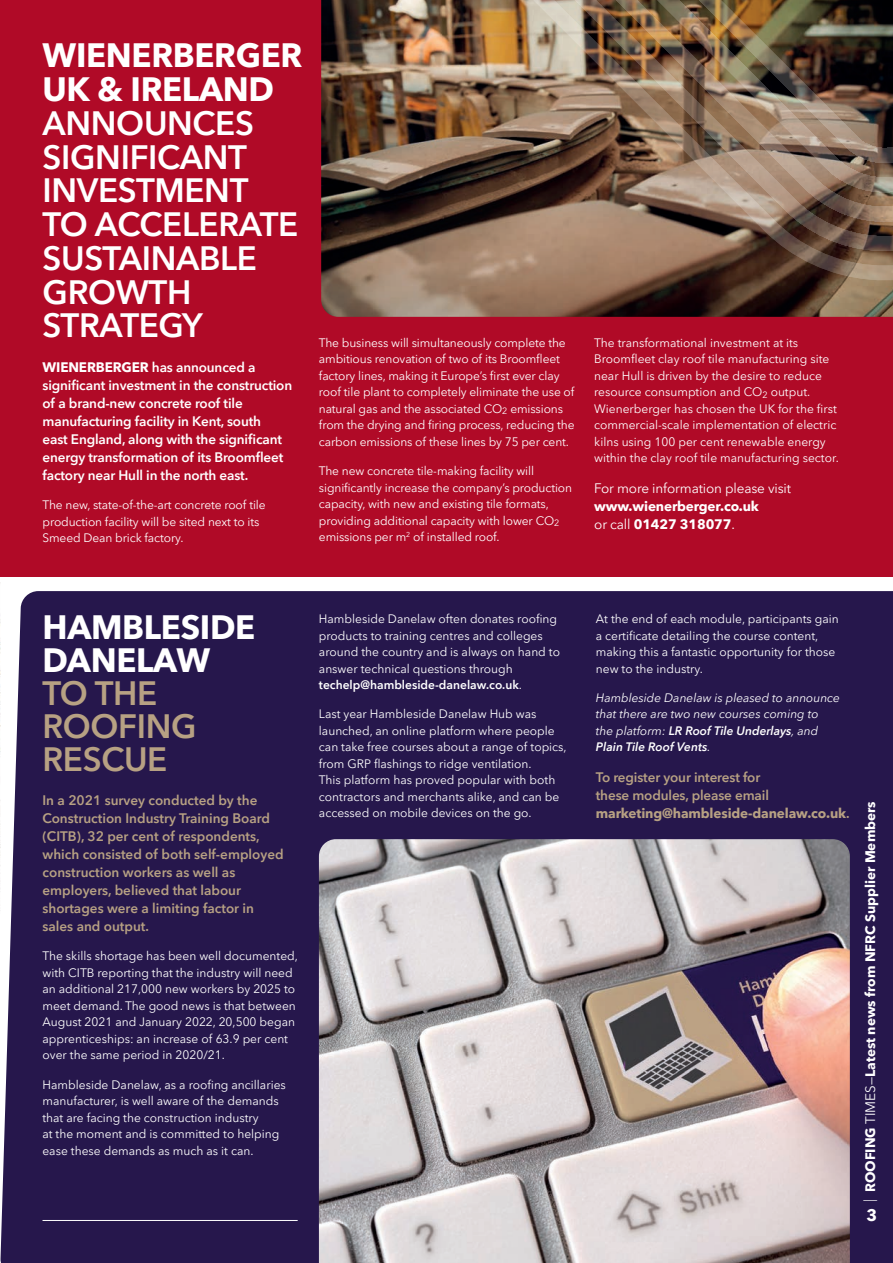
<style>
.page{position:relative;width:893px;height:1263px;background:#fff}
.page>*{position:absolute;margin:0;border:0;box-sizing:border-box;transform-origin:0 0}
.t1{font:600 33px/33.8px "Avenir Next W1 G";letter-spacing:-.01em;color:#fff}
.t2{font:700 33px/33px "Avenir Next W1 G";letter-spacing:-.01em;color:#fff}
.t3{font:600 33px/33px "Avenir Next W1 G";letter-spacing:-.01em;color:#b7a183}
.t4{font:700 16.5px "Avenir Next W1 G";color:#fff}
.t5{font:600 13.5px/18px "Avenir Next W1 G";color:#b7a183}
.t6{font:600 13.5px/18px "Avenir Next W1 G";letter-spacing:-.01em;color:#fff}
.t7{font:700 13.5px/18px "Avenir Next W1 G";color:#fff}
.t8{font:13.5px "Avenir Next W1 G";letter-spacing:-.01em;color:#fff}
.t9{font:12px/16.5px "Avenir Next W1 G";color:#fff}
.t10{font:italic 12px/16.5px "Avenir Next W1 G";color:#fff}
.s1{font-weight:700}
.s2{font-weight:400}
.s3{font-weight:600}
.s4{font-weight:300}
</style>
<div class="page">
<div style="left:0;top:0;width:893px;height:576px;background:#b00a27"></div>
<div style="left:0;top:591px;width:893px;height:672px;background:#26174c"></div>
<hr style="left:43px;top:1220px;width:255px;height:1px;background:#fff">
<img style="left:321px;top:282px;width:572px;height:35px">
<img style="left:319px;top:839px;width:531px;height:424px">
<svg style="left:321px;top:265px;width:572px;height:17px;background:#836854"></svg>
<svg style="left:321px;top:0;width:572px;height:265px;background:#6c5545"></svg>
<svg style="left:353px;top:0;width:540px;height:232px;background:#6b5647"></svg>
<img style="left:394px;top:0;width:499px;height:200px">
<img style="left:436px;top:0;width:457px;height:168px">
<h1 class="t2" style="left:43px;top:36px;width:261px;line-height:33.8px">WIENERBERGER<br>UK &amp; IRELAND</h1>
<h1 class="t1" style="left:43px;top:104px;width:257px">ANNOUNCES<br>SIGNIFICANT<br>INVESTMENT<br>TO ACCELERATE<br>SUSTAINABLE<br>GROWTH<br>STRATEGY</h1>
<p class="t6" style="left:43px;top:357px;width:251px"><span class="s1">WIENERBERGER</span> has announced a significant investment in the construction of a brand-new concrete roof tile manufacturing facility in Kent, south<br>east England, along with the significant energy transformation of its Broomfleet factory near Hull in the north east.</p>
<p class="t9" style="left:43px;top:495px;width:225px">The new, state-of-the-art concrete roof tile production facility will be sited next to its<br>Smeed Dean brick factory.</p>
<p class="t9" style="left:319px;top:333px;width:257px">The business will simultaneously complete the ambitious renovation of two of its Broomfleet factory lines, making it Europe’s first ever clay roof tile plant to completely eliminate the use of natural gas and the associated CO<sub>2</sub> emissions from the drying and firing process, reducing the carbon emissions of these lines by 75 per cent.</p>
<p class="t9" style="left:319px;top:462px;width:255px">The new concrete tile-making facility will significantly increase the company’s production capacity, with new and existing tile formats, providing additional capacity with lower CO<sub>2 </sub>emissions per m<sup>2</sup> of installed roof.</p>
<p class="t9" style="left:594px;top:333px;width:246px">The transformational investment at its Broomfleet clay roof tile manufacturing site near Hull is driven by the desire to reduce resource consumption and CO<sub>2</sub> output.<br>Wienerberger has chosen the UK for the first commercial-scale implementation of electric kilns using 100 per cent renewable energy within the clay roof tile manufacturing sector.</p>
<p class="t8" style="left:594px;top:478px;width:198px">For more information please visit</p>
<p class="t7" style="left:594px;top:496px;width:166px">www.wienerberger.co.uk <span class="s2">or call</span> 01427 318077<span class="s2">.</span></p>
<h1 class="t2" style="left:43px;top:608px;width:214px">HAMBLESIDE<br>DANELAW</h1>
<h1 class="t3" style="left:43px;top:674px;width:156px">TO THE<br>ROOFING<br>RESCUE</h1>
<p class="t5" style="left:43px;top:790px;width:243px">In a 2021 survey conducted by the<br>Construction Industry Training Board (CITB), 32 per cent of respondents, which consisted of both self-employed construction workers as well as employers, believed that labour shortages were a limiting factor in sales and output.</p>
<p class="t9" style="left:43px;top:947px;width:257px">The skills shortage has been well documented, with CITB reporting that the industry will need an additional 217,000 new workers by 2025 to meet demand. The good news is that between August 2021 and January 2022, 20,500 began apprenticeships: an increase of 63.9 per cent over the same period in 2020/21.</p>
<p class="t9" style="left:43px;top:1075px;width:245px">Hambleside Danelaw, as a roofing ancillaries manufacturer, is well aware of the demands that are facing the construction industry<br>at the moment and is committed to helping ease these demands as much as it can.</p>
<p class="t9" style="left:319px;top:609px;width:243px">Hambleside Danelaw often donates roofing products to training centres and colleges around the country and is always on hand to answer technical questions through <span class="s3">techelp@hambleside-danelaw.co.uk</span>.</p>
<p class="t9" style="left:319px;top:705px;width:249px">Last year Hambleside Danelaw Hub was launched, an online platform where people can take free courses about a range of topics, from GRP flashings to ridge ventilation.<br>This platform has proved popular with both contractors and merchants alike, and can be accessed on mobile devices on the go.</p>
<p class="t9" style="left:596px;top:609px;width:244px">At the end of each module, participants gain a certificate detailing the course content, making this a fantastic opportunity for those new to the industry.</p>
<p class="t10" style="left:596px;top:688px;width:246px">Hambleside Danelaw is pleased to announce that there are two new courses coming to<br>the platform: <span class="s3">LR Roof Tile Underlays</span>, and <span class="s3">Plain Tile Roof Vents</span>.</p>
<p class="t5" style="left:596px;top:767px;width:255px">To register your interest for<br>these modules, please email <span class="s1">marketing@hambleside-danelaw.co.uk</span>.</p>
<p class="t7" style="left:860px;top:1202px;width:402px;rotate:-90deg"><span class="s4">|</span> ROOFING <span class="s2">TIMES—</span>Latest news from NFRC Supplier Members</p>
<h2 class="t4" style="left:866px;top:1201px;width:12px">3</h2>
</div>
